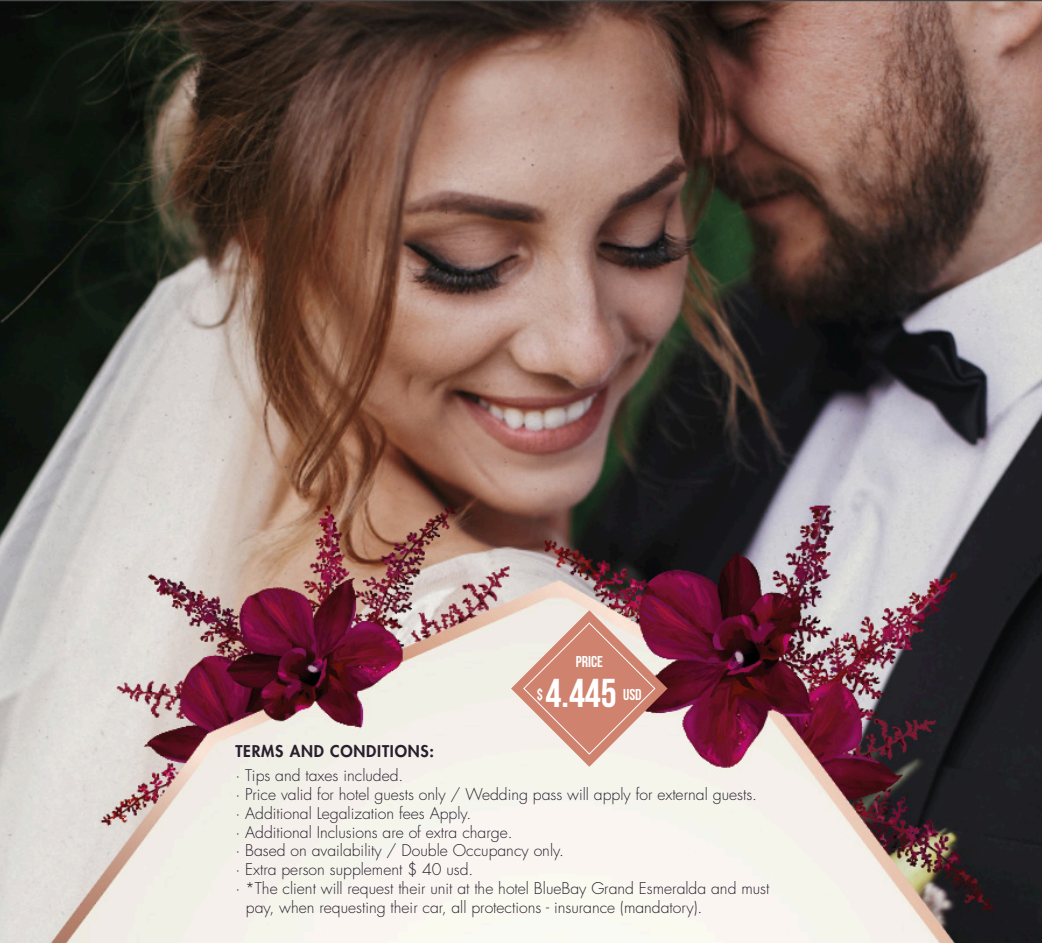
<style>
.page{position:relative;width:1042px;height:943px;background:#fff}
.page>*{position:absolute;margin:0;border:0;box-sizing:border-box;transform-origin:0 0}
.cuerpo_de_texto{font:40.25px "Bebas Neue";color:#fff}
.cuerpo_de_texto-2{font:300 15.75px/18.9px "Futura";color:#291e2e}
.cuerpo_de_texto-3{font:800 15.75px "Futura";letter-spacing:.05em;color:#291e2e}
.cuerpo_de_texto-4{font:15.75px "Bebas Neue";color:#fff}
</style>
<div class="page">
<img style="left:0;top:0;width:1042px;height:943px">
<svg style="left:511px;top:610px;width:156px;height:156px;background:#d9aca1"></svg>
<p class="cuerpo_de_texto-4" style="left:576px;top:652px;width:29px">PRICE</p>
<p class="cuerpo_de_texto-4" style="left:537px;top:685px;width:8px">$</p>
<p class="cuerpo_de_texto" style="left:545px;top:671px;width:73px">4.445</p>
<p class="cuerpo_de_texto-4" style="left:623px;top:685px;width:20px">USD</p>
<p class="cuerpo_de_texto-3" style="left:235px;top:741px;width:200px">TERMS AND CONDITIONS:</p>
<p class="cuerpo_de_texto-2" style="left:235px;top:765px;width:170px">· Tips and taxes included.</p>
<p class="cuerpo_de_texto-2" style="left:235px;top:784px;width:523px">· Price valid for hotel guests only / Wedding pass will apply for external guests.</p>
<p class="cuerpo_de_texto-2" style="left:235px;top:803px;width:238px">· Additional Legalization fees Apply.</p>
<p class="cuerpo_de_texto-2" style="left:235px;top:822px;width:279px">· Additional Inclusions are of extra charge.</p>
<p class="cuerpo_de_texto-2" style="left:235px;top:841px;width:330px">· Based on availability / Double Occupancy only.</p>
<p class="cuerpo_de_texto-2" style="left:235px;top:860px;width:240px">· Extra person supplement $ 40 usd.</p>
<p class="cuerpo_de_texto-2" style="left:246px;top:879px;width:525px;text-indent:-10px">· *The client will request their unit at the hotel BlueBay Grand Esmeralda and must pay, when requesting their car, all protections - insurance (mandatory).</p>
</div>
